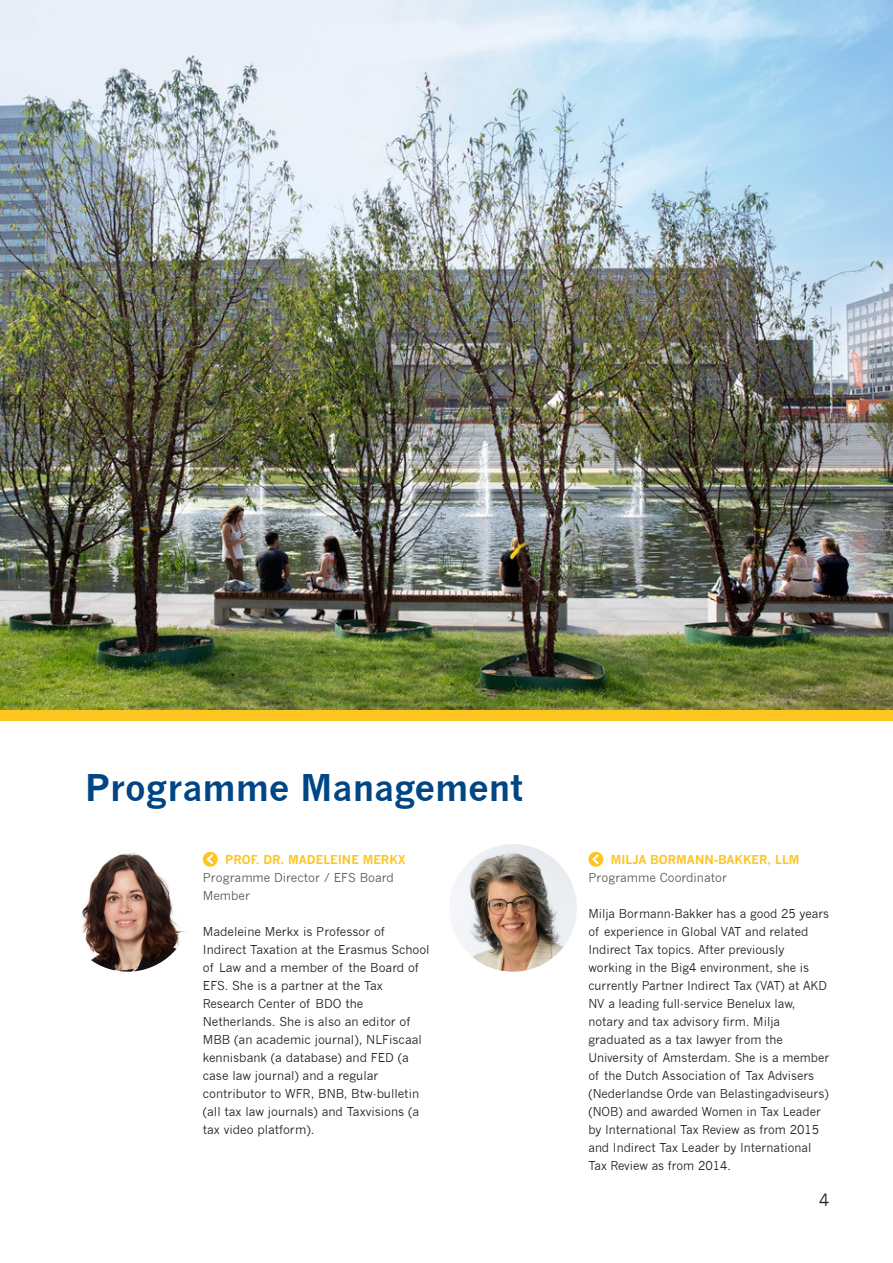
<style>
.page{position:relative;width:893px;height:1263px;background:#fff}
.page>*{position:absolute;margin:0;border:0;box-sizing:border-box;transform-origin:0 0}
.t1{font:700 36px "News Gothic";color:#004684}
.STRAMIEN{font:16.5px "News Gothic";color:#231f20}
.t2{font:12px/18px "News Gothic";color:#231f20}
.t3{font:12px/18px "News Gothic";color:#57585a}
.t4{font:700 12px "News Gothic";color:#fec41f}
</style>
<div class="page">
<img style="left:0;top:0;width:893px;height:710px">
<div style="left:0;top:710px;width:893px;height:11px;background:#fec41f"></div>
<svg style="left:203px;top:852px;width:15px;height:15px"></svg>
<svg style="left:206px;top:854px;width:7px;height:10px"></svg>
<img style="left:81px;top:853px;width:105px;height:119px">
<div style="left:588px;top:852px;width:15px;height:15px;background:#fec41f;border-radius:50%"></div>
<svg style="left:592px;top:854px;width:7px;height:10px"></svg>
<img style="left:449px;top:844px;width:128px;height:128px;border-radius:64px">
<p class="t1" style="left:85px;top:766px;width:440px">Programme Management</p>
<p class="t4" style="left:225px;top:852px;width:182px">PROF. DR. MADELEINE MERKX</p>
<p class="t3" style="left:203px;top:869px;width:192px">Programme Director / EFS Board<br>Member</p>
<p class="t2" style="left:203px;top:923px;width:228px">Madeleine Merkx is Professor of Indirect Taxation at the Erasmus School of Law and a member of the Board of EFS. She is a partner at the Tax Research Center of BDO the Netherlands. She is also an editor of MBB (an academic journal), NLFiscaal kennisbank (a database) and FED (a case law journal) and a regular contributor to WFR, BNB, Btw-bulletin (all tax law journals) and Taxvisions (a tax video platform).</p>
<p class="t4" style="left:611px;top:852px;width:190px">MILJA BORMANN-BAKKER, LLM</p>
<p class="t3" style="left:588px;top:869px;width:140px">Programme Coordinator</p>
<p class="t2" style="left:588px;top:905px;width:242px">Milja Bormann-Bakker has a good 25 years of experience in Global VAT and related Indirect Tax topics. After previously working in the Big4 environment, she is currently Partner Indirect Tax (VAT) at AKD NV a leading full-service Benelux law, notary and tax advisory firm. Milja graduated as a tax lawyer from the University of Amsterdam. She is a member of the Dutch Association of Tax Advisers (Nederlandse Orde van Belastingadviseurs) (NOB) and awarded Women in Tax Leader by International Tax Review as from 2015 and Indirect Tax Leader by International Tax Review as from 2014.</p>
<p class="STRAMIEN" style="left:819px;top:1190px;width:12px">4</p>
</div>
